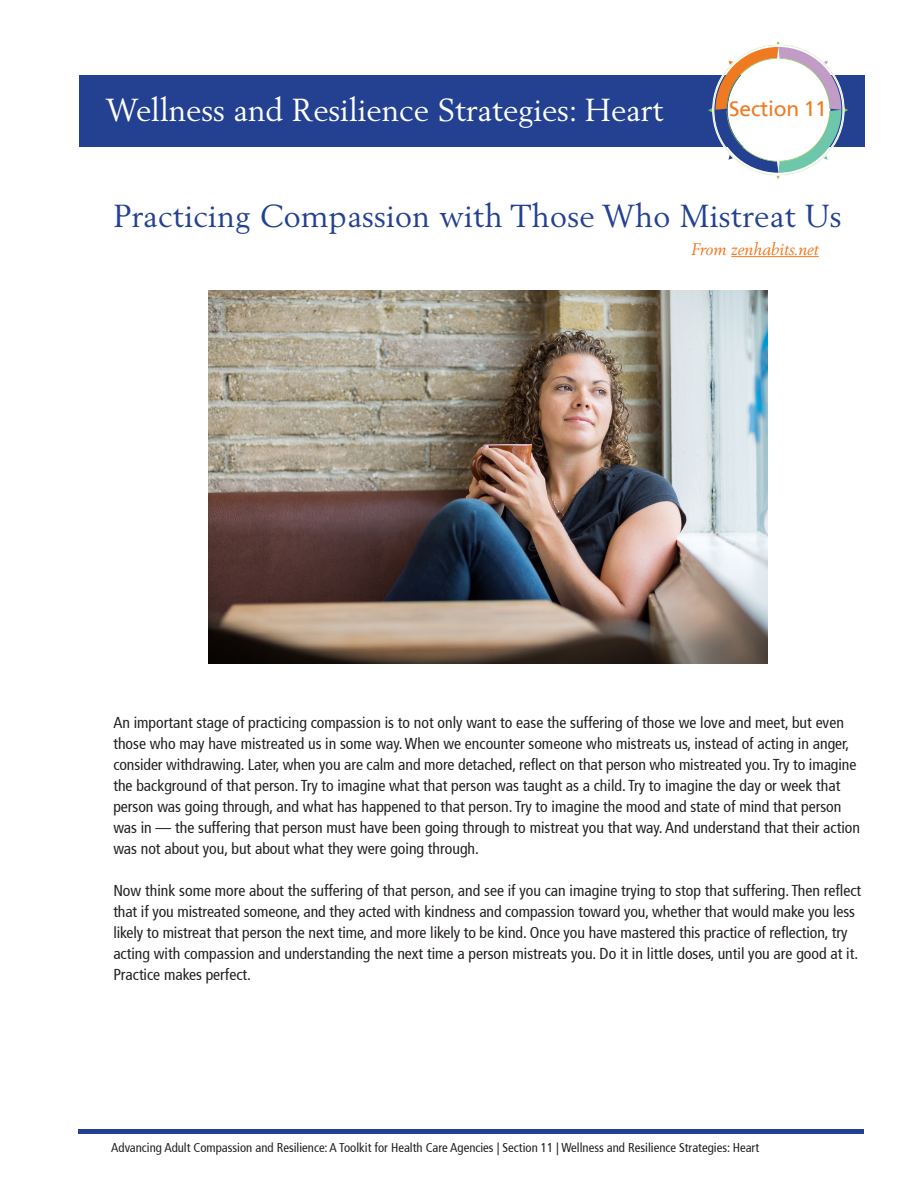
<style>
.page{position:relative;width:918px;height:1188px;background:#fff}
.page>*{position:absolute;margin:0;border:0;box-sizing:border-box;transform-origin:0 0}
.t1{font:31.5px "Berling";letter-spacing:.01em;color:#234190}
.t2{font:31.5px "Berling";color:#fff}
.t3{font:21px "Frutiger";letter-spacing:-.01em;color:#f07a22}
.t4{font:italic 16.5px "Berling";color:#f07a22}
.t5{font:condensed 15.75px/21px "Frutiger";color:#231f20}
.t6{font:condensed 12.75px "Frutiger";color:#231f20}
</style>
<div class="page">
<hr style="left:79px;top:1130px;width:785px;height:4px;background:#234190">
<div style="left:79px;top:75px;width:786px;height:72px;background:#234190"></div>
<svg style="left:708px;top:41px;width:140px;height:138px"></svg>
<img style="left:208px;top:291px;width:559px;height:372px">
<hr style="left:731px;top:256px;width:88px;height:1px;background:#f07a22">
<p class="t2" style="left:106px;top:91px;width:559px">Wellness and Resilience Strategies: Heart</p>
<p class="t3" style="left:729px;top:99px;width:99px">Section 11</p>
<p class="t1" style="left:113px;top:197px;width:730px">Practicing Compassion with Those Who Mistreat Us</p>
<p class="t4" style="left:691px;top:239px;width:129px">From zenhabits.net</p>
<p class="t5" style="left:113px;top:713px;width:748px">An important stage of practicing compassion is to not only want to ease the suffering of those we love and meet, but even those who may have mistreated us in some way. When we encounter someone who mistreats us, instead of acting in anger, consider withdrawing. Later, when you are calm and more detached, reflect on that person who mistreated you. Try to imagine the background of that person. Try to imagine what that person was taught as a child. Try to imagine the day or week that person was going through, and what has happened to that person. Try to imagine the mood and state of mind that person was in — the suffering that person must have been going through to mistreat you that way. And understand that their action was not about you, but about what they were going through.</p>
<p class="t5" style="left:113px;top:881px;width:749px">Now think some more about the suffering of that person, and see if you can imagine trying to stop that suffering. Then reflect that if you mistreated someone, and they acted with kindness and compassion toward you, whether that would make you less likely to mistreat that person the next time, and more likely to be kind. Once you have mastered this practice of reflection, try acting with compassion and understanding the next time a person mistreats you. Do it in little doses, until you are good at it.<br>Practice makes perfect.</p>
<p class="t6" style="left:111px;top:1142px;width:649px">Advancing Adult Compassion and Resilience: A Toolkit for Health Care Agencies | Section 11 | Wellness and Resilience Strategies: Heart</p>
</div>
